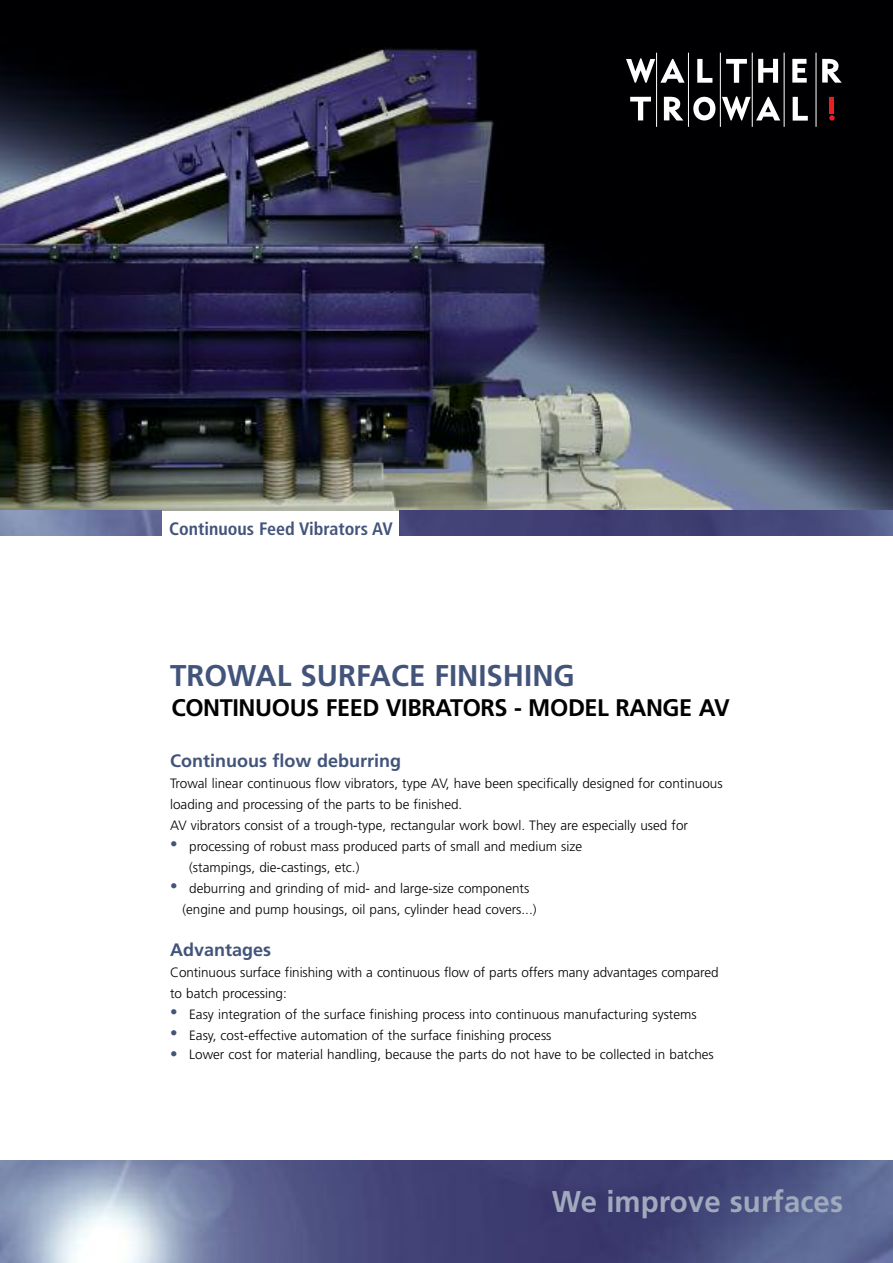
<style>
.page{position:relative;width:893px;height:1263px;background:#fff}
.page>*{position:absolute;margin:0;border:0;box-sizing:border-box;transform-origin:0 0}
.t1{font:700 30px "Frutiger";color:#43547b}
.t2{font:700 30px "Frutiger";letter-spacing:.005em;color:#a1aabd}
.t3{font:700 24px "Frutiger";letter-spacing:-.015em;color:#000}
.t4{font:700 18px "Frutiger";color:#43547b}
.t5{font:700 condensed 18px "Frutiger";color:#43547b}
.t6{font:300 13.5px/21px "Frutiger";color:#000}
.s1{font-size:15px;color:#43547b}
</style>
<div class="page">
<img style="left:0;top:1161px;width:893px;height:102px">
<img style="left:0;top:0;width:893px;height:510px">
<hr style="left:830px;top:97px;width:4px;height:16px;background:#ee1d23">
<svg style="left:829px;top:115px;width:6px;height:6px"></svg>
<svg style="left:697px;top:59px;width:15px;height:24px"></svg>
<svg style="left:726px;top:59px;width:21px;height:24px"></svg>
<svg style="left:758px;top:59px;width:20px;height:24px"></svg>
<svg style="left:792px;top:59px;width:15px;height:24px"></svg>
<svg style="left:626px;top:58px;width:59px;height:25px"></svg>
<svg style="left:630px;top:97px;width:21px;height:23px"></svg>
<svg style="left:822px;top:59px;width:20px;height:24px"></svg>
<svg style="left:664px;top:97px;width:19px;height:24px"></svg>
<svg style="left:693px;top:97px;width:22px;height:23px"></svg>
<svg style="left:722px;top:96px;width:58px;height:24px"></svg>
<svg style="left:793px;top:97px;width:15px;height:24px"></svg>
<hr style="left:656px;top:53px;width:1px;height:74px;background:#fff">
<hr style="left:688px;top:53px;width:1px;height:74px;background:#fff">
<hr style="left:720px;top:53px;width:1px;height:74px;background:#fff">
<hr style="left:752px;top:53px;width:1px;height:74px;background:#fff">
<hr style="left:784px;top:53px;width:1px;height:74px;background:#fff">
<hr style="left:816px;top:53px;width:1px;height:74px;background:#fff">
<img style="left:0;top:510px;width:162px;height:26px">
<img style="left:400px;top:510px;width:493px;height:26px">
<h3 class="t5" style="left:169px;top:522px;width:225px">Continuous Feed Vibrators AV</h3>
<h1 class="t1" style="left:170px;top:664px;width:406px">TROWAL SURFACE FINISHING</h1>
<h2 class="t3" style="left:171px;top:698px;width:560px">CONTINUOUS FEED VIBRATORS - MODEL RANGE AV</h2>
<h3 class="t4" style="left:170px;top:753px;width:232px">Continuous flow deburring</h3>
<p class="t6" style="left:170px;top:773px;width:554px">Trowal linear continuous flow vibrators, type AV, have been specifically designed for continuous loading and processing of the parts to be finished.<br>AV vibrators consist of a trough-type, rectangular work bowl. They are especially used for</p>
<p class="t6" style="left:189px;top:836px;width:394px;text-indent:-19px"><span class="s1">•</span> processing of robust mass produced parts of small and medium size (stampings, die-castings, etc.)</p>
<p class="t6" style="left:182px;top:878px;width:356px;text-indent:-12px"><span class="s1">•</span> deburring and grinding of mid- and large-size components (engine and pump housings, oil pans, cylinder head covers...)</p>
<h3 class="t4" style="left:170px;top:942px;width:103px">Advantages</h3>
<p class="t6" style="left:170px;top:962px;width:550px">Continuous surface finishing with a continuous flow of parts offers many advantages compared to batch processing:</p>
<p class="t6" style="left:170px;top:1004px;width:528px"><span class="s1">•</span> Easy integration of the surface finishing process into continuous manufacturing systems</p>
<p class="t6" style="left:170px;top:1025px;width:383px"><span class="s1">•</span> Easy, cost-effective automation of the surface finishing process</p>
<p class="t6" style="left:170px;top:1045px;width:545px"><span class="s1">•</span> Lower cost for material handling, because the parts do not have to be collected in batches</p>
<h1 class="t2" style="left:552px;top:1189px;width:293px">We improve surfaces</h1>
</div>
